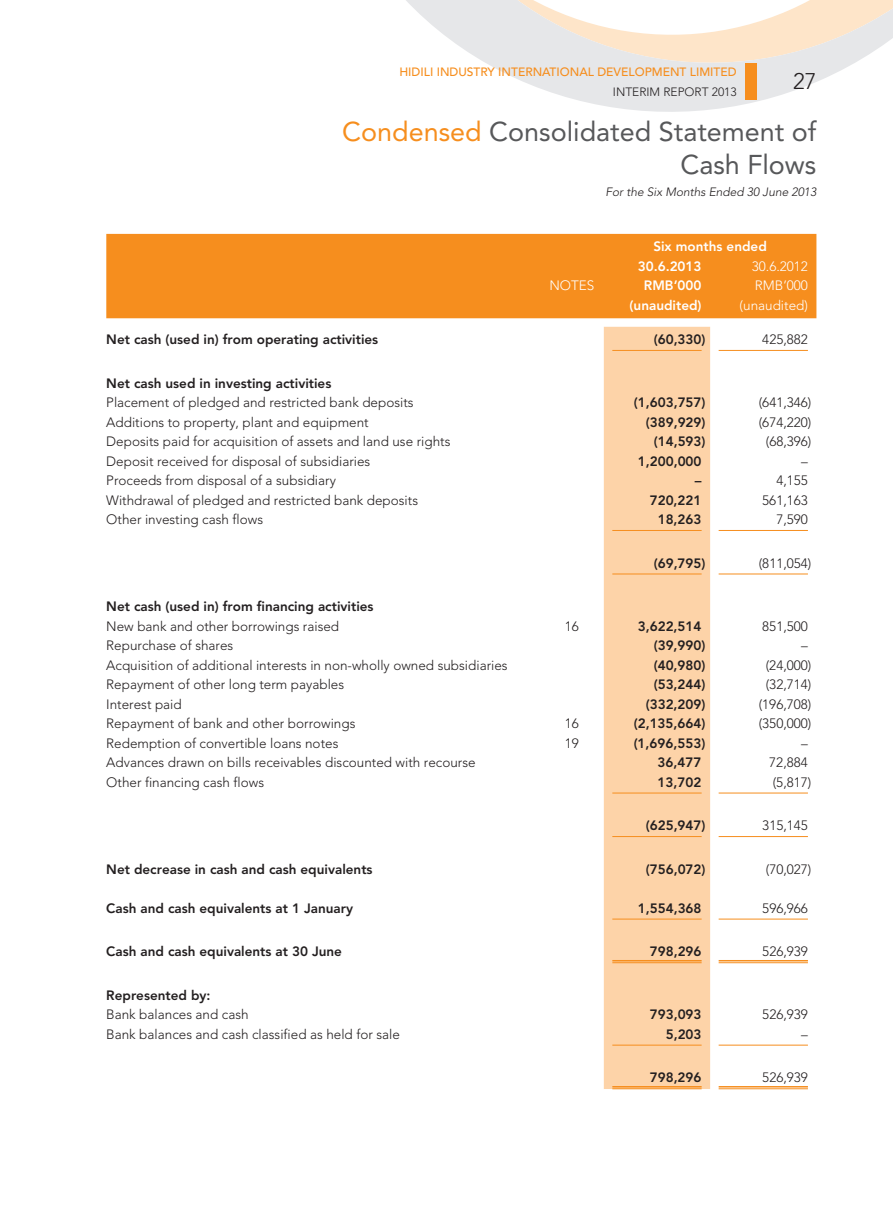
<style>
.page{position:relative;width:893px;height:1212px;background:#fff}
.page>*{position:absolute;margin:0;border:0;box-sizing:border-box;transform-origin:0 0}
.t1{font:27px/33px "Avenir LT Std";color:#57585a;text-align:right}
.t2{font:300 22.5px "Avenir LT Std";color:#231f20}
.t3{font:300 13.5px "Avenir LT Std";color:#231f20}
.t4{font:800 13.5px "Avenir LT Std";color:#231f20}
.t5{font:800 13.5px/19.5px "Avenir LT Std";color:#fff}
.t6{font:300 13.5px "Avenir LT Std";color:#fff}
.t7{font:500 12px "Avenir LT Std";color:#f68e1e}
.t8{font:italic 300 12px "Avenir LT Std";color:#231f20}
.t9{font:300 12px "Avenir LT Std";color:#231f20}
.s1{color:#f68e1e}
</style>
<div class="page">
<svg style="left:406px;top:0;width:487px;height:112px"></svg>
<div style="left:745px;top:64px;width:12px;height:36px;background:#f68e1e"></div>
<div style="left:106px;top:234px;width:710px;height:84px;background:#f68e1e"></div>
<div style="left:604px;top:327px;width:106px;height:762px;background:#fdd3a8"></div>
<hr style="left:612px;top:350px;width:90px;height:1px;background:#f68e1e">
<hr style="left:719px;top:350px;width:89px;height:1px;background:#f68e1e">
<hr style="left:612px;top:530px;width:90px;height:1px;background:#f68e1e">
<hr style="left:719px;top:530px;width:89px;height:1px;background:#f68e1e">
<hr style="left:612px;top:574px;width:90px;height:1px;background:#f68e1e">
<hr style="left:719px;top:574px;width:89px;height:1px;background:#f68e1e">
<hr style="left:612px;top:793px;width:90px;height:1px;background:#f68e1e">
<hr style="left:719px;top:793px;width:89px;height:1px;background:#f68e1e">
<hr style="left:612px;top:836px;width:90px;height:1px;background:#f68e1e">
<hr style="left:719px;top:836px;width:89px;height:1px;background:#f68e1e">
<hr style="left:612px;top:919px;width:90px;height:1px;background:#f68e1e">
<hr style="left:719px;top:919px;width:89px;height:1px;background:#f68e1e">
<hr style="left:612px;top:960px;width:90px;height:1px;background:#f68e1e">
<hr style="left:612px;top:962px;width:90px;height:1px;background:#f68e1e">
<hr style="left:719px;top:960px;width:89px;height:1px;background:#f68e1e">
<hr style="left:719px;top:962px;width:89px;height:1px;background:#f68e1e">
<hr style="left:612px;top:1045px;width:90px;height:1px;background:#f68e1e">
<hr style="left:719px;top:1045px;width:89px;height:1px;background:#f68e1e">
<hr style="left:612px;top:1086px;width:90px;height:1px;background:#f68e1e">
<hr style="left:612px;top:1088px;width:90px;height:1px;background:#f68e1e">
<hr style="left:719px;top:1086px;width:89px;height:1px;background:#f68e1e">
<hr style="left:719px;top:1088px;width:89px;height:1px;background:#f68e1e">
<p class="t7" style="left:399px;top:65px;width:339px">HIDILI INDUSTRY INTERNATIONAL DEVELOPMENT LIMITED</p>
<p class="t9" style="left:613px;top:85px;width:27px">Interim</p>
<p class="t9" style="left:663px;top:85px;width:16px">Repor</p>
<p class="t9" style="left:702px;top:85px;width:36px">t 2013</p>
<h2 class="t2" style="left:793px;top:68px;width:25px">27</h2>
<h1 class="t1" style="left:342px;top:116px;width:476px"><span class="s1">Condensed</span> Consolidated Statement of<br>Cash Flows</h1>
<p class="t8" style="left:605px;top:185px;width:212px">For the Six Months Ended 30 June 2013</p>
<p class="t5" style="left:638px;top:237px;width:131px;text-indent:16px">Six months ended<br>30.6.2013</p>
<p class="t6" style="left:752px;top:258px;width:58px">30.6.2012</p>
<p class="t6" style="left:549px;top:277px;width:47px">NOTES</p>
<p class="t5" style="left:644px;top:276px;width:59px">RMB’000</p>
<p class="t6" style="left:755px;top:277px;width:55px">RMB’000</p>
<p class="t5" style="left:630px;top:295px;width:74px">(unaudited)</p>
<p class="t6" style="left:740px;top:297px;width:70px">(unaudited)</p>
<p class="t4" style="left:106px;top:331px;width:273px">Net cash (used in) from operating activities</p>
<p class="t4" style="left:654px;top:331px;width:53px">(60,330)</p>
<p class="t3" style="left:762px;top:331px;width:47px">425,882</p>
<p class="t4" style="left:106px;top:375px;width:227px">Net cash used in investing activities</p>
<p class="t3" style="left:106px;top:394px;width:309px">Placement of pledged and restricted bank deposits</p>
<p class="t4" style="left:634px;top:394px;width:73px">(1,603,757)</p>
<p class="t3" style="left:759px;top:394px;width:54px">(641,346)</p>
<p class="t3" style="left:106px;top:414px;width:264px">Additions to property, plant and equipment</p>
<p class="t4" style="left:646px;top:414px;width:61px">(389,929)</p>
<p class="t3" style="left:759px;top:414px;width:54px">(674,220)</p>
<p class="t3" style="left:106px;top:433px;width:346px">Deposits paid for acquisition of assets and land use rights</p>
<p class="t4" style="left:654px;top:433px;width:53px">(14,593)</p>
<p class="t3" style="left:766px;top:433px;width:47px">(68,396)</p>
<p class="t3" style="left:106px;top:453px;width:266px">Deposit received for disposal of subsidiaries</p>
<p class="t4" style="left:638px;top:453px;width:65px">1,200,000</p>
<p class="t3" style="left:801px;top:453px;width:8px">–</p>
<p class="t3" style="left:106px;top:472px;width:231px">Proceeds from disposal of a subsidiary</p>
<p class="t4" style="left:695px;top:472px;width:8px">–</p>
<p class="t3" style="left:776px;top:472px;width:33px">4,155</p>
<p class="t3" style="left:106px;top:492px;width:313px">Withdrawal of pledged and restricted bank deposits</p>
<p class="t4" style="left:650px;top:492px;width:53px">720,221</p>
<p class="t3" style="left:762px;top:492px;width:47px">561,163</p>
<p class="t3" style="left:106px;top:511px;width:158px">Other investing cash flows</p>
<p class="t4" style="left:658px;top:511px;width:45px">18,263</p>
<p class="t3" style="left:776px;top:511px;width:33px">7,590</p>
<p class="t4" style="left:654px;top:555px;width:53px">(69,795)</p>
<p class="t3" style="left:759px;top:555px;width:54px">(811,054)</p>
<p class="t4" style="left:106px;top:598px;width:269px">Net cash (used in) from financing activities</p>
<p class="t3" style="left:106px;top:618px;width:234px">New bank and other borrowings raised</p>
<p class="t3" style="left:565px;top:618px;width:16px">16</p>
<p class="t4" style="left:638px;top:618px;width:65px">3,622,514</p>
<p class="t3" style="left:762px;top:618px;width:47px">851,500</p>
<p class="t3" style="left:106px;top:637px;width:129px">Repurchase of shares</p>
<p class="t4" style="left:654px;top:637px;width:53px">(39,990)</p>
<p class="t3" style="left:801px;top:637px;width:8px">–</p>
<p class="t3" style="left:106px;top:657px;width:403px">Acquisition of additional interests in non-wholly owned subsidiaries</p>
<p class="t4" style="left:654px;top:657px;width:53px">(40,980)</p>
<p class="t3" style="left:766px;top:657px;width:47px">(24,000)</p>
<p class="t3" style="left:106px;top:676px;width:239px">Repayment of other long term payables</p>
<p class="t4" style="left:654px;top:676px;width:53px">(53,244)</p>
<p class="t3" style="left:766px;top:676px;width:47px">(32,714)</p>
<p class="t3" style="left:106px;top:696px;width:77px">Interest paid</p>
<p class="t4" style="left:646px;top:696px;width:61px">(332,209)</p>
<p class="t3" style="left:759px;top:696px;width:54px">(196,708)</p>
<p class="t3" style="left:106px;top:715px;width:251px">Repayment of bank and other borrowings</p>
<p class="t3" style="left:565px;top:715px;width:16px">16</p>
<p class="t4" style="left:634px;top:715px;width:73px">(2,135,664)</p>
<p class="t3" style="left:759px;top:715px;width:54px">(350,000)</p>
<p class="t3" style="left:106px;top:735px;width:234px">Redemption of convertible loans notes</p>
<p class="t3" style="left:565px;top:735px;width:16px">19</p>
<p class="t4" style="left:634px;top:735px;width:73px">(1,696,553)</p>
<p class="t3" style="left:801px;top:735px;width:8px">–</p>
<p class="t3" style="left:106px;top:754px;width:371px">Advances drawn on bills receivables discounted with recourse</p>
<p class="t4" style="left:658px;top:754px;width:45px">36,477</p>
<p class="t3" style="left:769px;top:754px;width:40px">72,884</p>
<p class="t3" style="left:106px;top:774px;width:159px">Other financing cash flows</p>
<p class="t4" style="left:658px;top:774px;width:45px">13,702</p>
<p class="t3" style="left:773px;top:774px;width:40px">(5,817)</p>
<p class="t4" style="left:646px;top:817px;width:61px">(625,947)</p>
<p class="t3" style="left:762px;top:817px;width:47px">315,145</p>
<p class="t4" style="left:106px;top:861px;width:268px">Net decrease in cash and cash equivalents</p>
<p class="t4" style="left:646px;top:861px;width:61px">(756,072)</p>
<p class="t3" style="left:766px;top:861px;width:47px">(70,027)</p>
<p class="t4" style="left:106px;top:900px;width:248px">Cash and cash equivalents at 1 January</p>
<p class="t4" style="left:638px;top:900px;width:65px">1,554,368</p>
<p class="t3" style="left:762px;top:900px;width:47px">596,966</p>
<p class="t4" style="left:106px;top:943px;width:237px">Cash and cash equivalents at 30 June</p>
<p class="t4" style="left:650px;top:943px;width:53px">798,296</p>
<p class="t3" style="left:762px;top:943px;width:47px">526,939</p>
<p class="t4" style="left:106px;top:987px;width:106px">Represented by:</p>
<p class="t3" style="left:106px;top:1006px;width:144px">Bank balances and cash</p>
<p class="t4" style="left:650px;top:1006px;width:53px">793,093</p>
<p class="t3" style="left:762px;top:1006px;width:47px">526,939</p>
<p class="t3" style="left:106px;top:1026px;width:295px">Bank balances and cash classified as held for sale</p>
<p class="t4" style="left:666px;top:1026px;width:37px">5,203</p>
<p class="t3" style="left:801px;top:1026px;width:8px">–</p>
<p class="t4" style="left:650px;top:1069px;width:53px">798,296</p>
<p class="t3" style="left:762px;top:1069px;width:47px">526,939</p>
</div>
